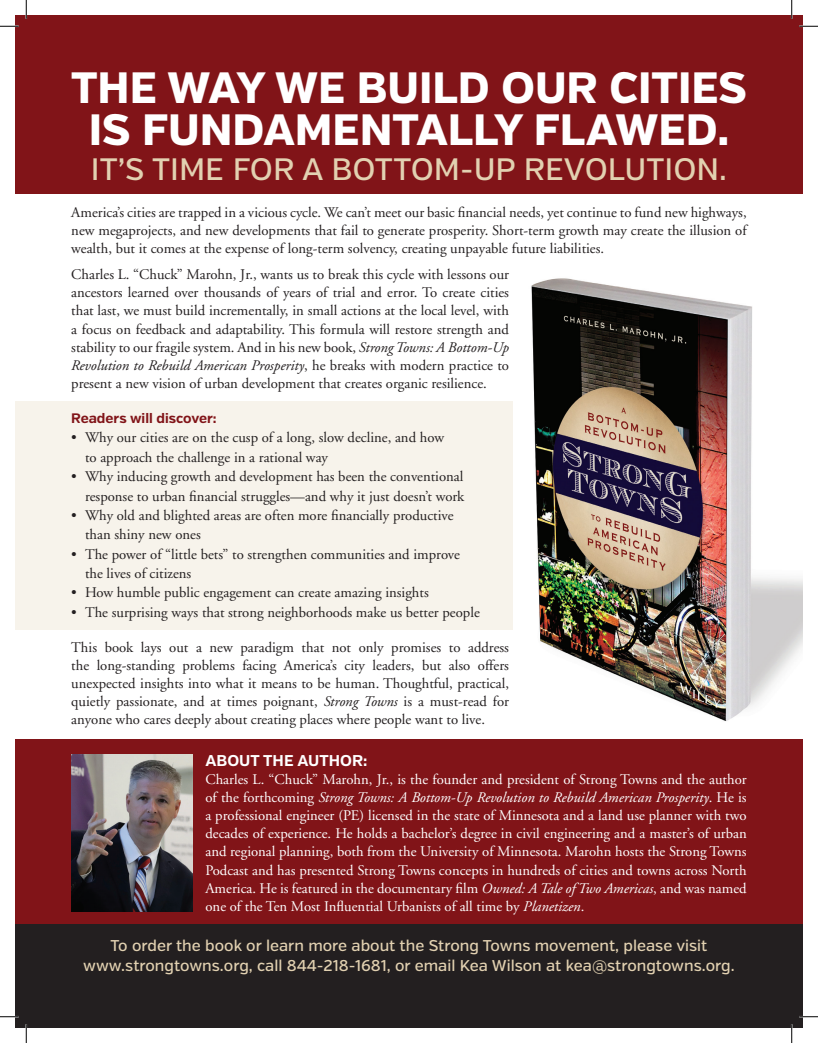
<style>
.page{position:relative;width:818px;height:1043px;background:#fff}
.page>*{position:absolute;margin:0;border:0;box-sizing:border-box;transform-origin:0 0}
.t1{font:800 43.75px/42.5px "Verb";color:#fff;text-align:center}
.t2{font:500 31px "Verb";color:#e2d1b1}
.t3{font:500 15.62px/20px "Verb";color:#e2d1b1;text-align:center}
.t4{font:700 15.62px "Verb";color:#fff}
.t5{font:14.75px/18.1px "Adobe Garamond";color:#231f20;text-align:justify}
.t6{font:14.75px/18.1px "Adobe Garamond";color:#fff;text-align:justify}
.t7{font:700 13.75px "Verb";color:#811418}
.s1{font-style:italic}
</style>
<div class="page">
<div style="left:15px;top:401px;width:498px;height:228px;background:#f7f3eb"></div>
<img style="left:531px;top:278px;width:271px;height:443px">
<div style="left:15px;top:739px;width:787px;height:200px;background:#811418"></div>
<div style="left:15px;top:924px;width:787px;height:104px;background:#231f20"></div>
<img style="left:71px;top:754px;width:122px;height:157px">
<div style="left:15px;top:15px;width:787px;height:178px;background:#811418"></div>
<svg style="left:0;top:25px;width:19px;height:2px"></svg>
<svg style="left:799px;top:25px;width:19px;height:2px"></svg>
<svg style="left:0;top:1016px;width:19px;height:1px"></svg>
<svg style="left:799px;top:1015px;width:19px;height:2px"></svg>
<svg style="left:25px;top:0;width:2px;height:19px"></svg>
<svg style="left:25px;top:1024px;width:2px;height:18px"></svg>
<svg style="left:790px;top:0;width:2px;height:19px"></svg>
<svg style="left:790px;top:1024px;width:2px;height:18px"></svg>
<h1 class="t1" style="left:71px;top:67px;width:677px">THE WAY WE BUILD OUR CITIES<br>IS FUNDAMENTALLY FLAWED.</h1>
<h2 class="t2" style="left:91px;top:151px;width:637px">IT’S TIME FOR A BOTTOM-UP REVOLUTION.</h2>
<p class="t5" style="left:71px;top:203px;width:677px">America’s cities are trapped in a vicious cycle. We can’t meet our basic financial needs, yet continue to fund new highways, new megaprojects, and new developments that fail to generate prosperity. Short-term growth may create the illusion of wealth, but it comes at the expense of long-term solvency, creating unpayable future liabilities.</p>
<p class="t5" style="left:71px;top:266px;width:439px">Charles L. “Chuck” Marohn, Jr., wants us to break this cycle with lessons our ancestors learned over thousands of years of trial and error. To create cities that last, we must build incrementally, in small actions at the local level, with a focus on feedback and adaptability. This formula will restore strength and stability to our fragile system. And in his new book, <span class="s1">Strong Towns: A Bottom-Up Revolution to Rebuild American Prosperity</span>, he breaks with modern practice to present a new vision of urban development that creates organic resilience.</p>
<p class="t7" style="left:71px;top:410px;width:147px">Readers will discover:</p>
<p class="t5" style="left:85px;top:428px;width:360px;line-height:19.4px;text-indent:-14px">• Why our cities are on the cusp of a long, slow decline, and how to approach the challenge in a rational way</p>
<p class="t5" style="left:71px;top:467px;width:394px;line-height:19.4px;text-align:right">• Why inducing growth and development has been the conventional response to urban financial struggles—and why it just doesn’t work</p>
<p class="t5" style="left:85px;top:506px;width:370px;line-height:19.4px;text-indent:-14px">• Why old and blighted areas are often more financially productive than shiny new ones</p>
<p class="t5" style="left:85px;top:544px;width:376px;line-height:19.4px;text-indent:-14px">• The power of “little bets” to strengthen communities and improve the lives of citizens</p>
<p class="t5" style="left:71px;top:584px;width:359px">• How humble public engagement can create amazing insights</p>
<p class="t5" style="left:71px;top:603px;width:410px">• The surprising ways that strong neighborhoods make us better people</p>
<p class="t5" style="left:71px;top:638px;width:439px">This book lays out a new paradigm that not only promises to address the long-standing problems facing America’s city leaders, but also offers unexpected insights into what it means to be human. Thoughtful, practical, quietly passionate, and at times poignant, <span class="s1">Strong Towns</span> is a must-read for anyone who cares deeply about creating places where people want to live.</p>
<p class="t4" style="left:205px;top:750px;width:163px">ABOUT THE AUTHOR:</p>
<p class="t6" style="left:205px;top:770px;width:542px">Charles L. “Chuck” Marohn, Jr., is the founder and president of Strong Towns and the author of the forthcoming <span class="s1">Strong Towns: A Bottom-Up Revolution to Rebuild American Prosperity</span>. He is a professional engineer (PE) licensed in the state of Minnesota and a land use planner with two decades of experience. He holds a bachelor’s degree in civil engineering and a master’s of urban and regional planning, both from the University of Minnesota. Marohn hosts the Strong Towns Podcast and has presented Strong Towns concepts in hundreds of cities and towns across North America. He is featured in the documentary film <span class="s1">Owned: A Tale of Two Americas</span>, and was named one of the Ten Most Influential Urbanists of all time by <span class="s1">Planetizen</span>.</p>
<p class="t3" style="left:83px;top:935px;width:653px">To order the book or learn more about the Strong Towns movement, please visit www.strongtowns.org, call 844-218-1681, or email Kea Wilson at kea@strongtowns.org.</p>
</div>
